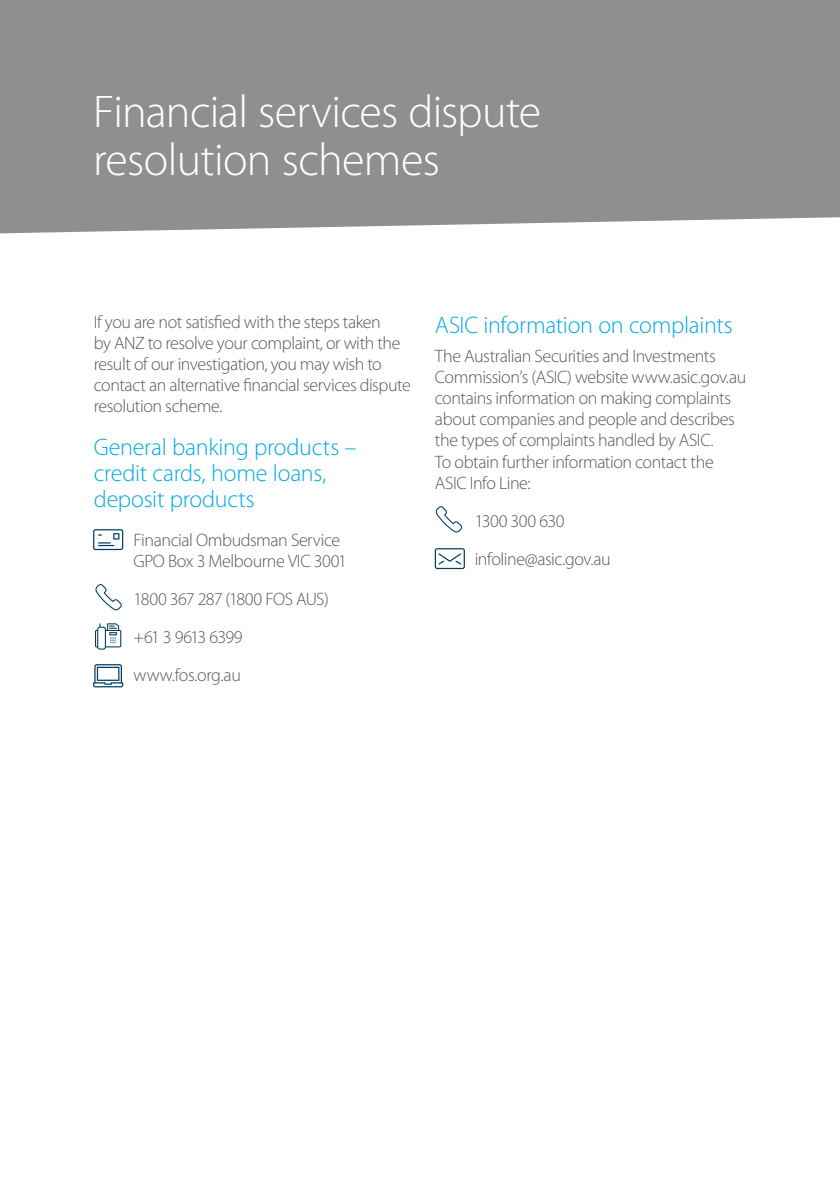
<style>
.page{position:relative;width:840px;height:1191px;background:#fff}
.page>*{position:absolute;margin:0;border:0;box-sizing:border-box;transform-origin:0 0}
.t1{font:300 46px/48px "Myriad Pro";letter-spacing:-.015em;color:#fff}
.t2{font:300 24px/26px "Myriad Pro";letter-spacing:-.01em;color:#00a9e2}
.t3{font:300 18px/21px "Myriad Pro";letter-spacing:-.025em;color:#575756}
</style>
<div class="page">
<div style="left:0;top:0;width:839px;height:233px;background:#8e9090"></div>
<svg style="left:93px;top:529px;width:30px;height:21px"></svg>
<svg style="left:95px;top:584px;width:27px;height:26px"></svg>
<svg style="left:95px;top:623px;width:26px;height:26px"></svg>
<svg style="left:93px;top:664px;width:30px;height:23px"></svg>
<svg style="left:435px;top:506px;width:27px;height:26px"></svg>
<svg style="left:434px;top:548px;width:30px;height:21px"></svg>
<h1 class="t1" style="left:93px;top:87px;width:449px">Financial services dispute resolution schemes</h1>
<p class="t3" style="left:94px;top:312px;width:318px">If you are not satisfied with the steps taken<br>by ANZ to resolve your complaint, or with the result of our investigation, you may wish to contact an alternative financial services dispute resolution scheme.</p>
<h2 class="t2" style="left:94px;top:434px;width:264px">General banking products – credit cards, home loans, deposit products</h2>
<p class="t3" style="left:133px;top:529px;width:215px">Financial Ombudsman Service<br>GPO Box 3 Melbourne VIC 3001</p>
<p class="t3" style="left:133px;top:579px;width:197px;line-height:38px">1800 367 287 (1800 FOS AUS) +61 3 9613 6399 www.fos.org.au</p>
<h2 class="t2" style="left:435px;top:312px;width:299px">ASIC information on complaints</h2>
<p class="t3" style="left:435px;top:346px;width:312px">The Australian Securities and Investments Commission’s (ASIC) website www.asic.gov.au contains information on making complaints about companies and people and describes the types of complaints handled by ASIC.<br>To obtain further information contact the ASIC Info Line:</p>
<p class="t3" style="left:474px;top:501px;width:137px;line-height:38px">1300 300 630 infoline@asic.gov.au</p>
</div>
